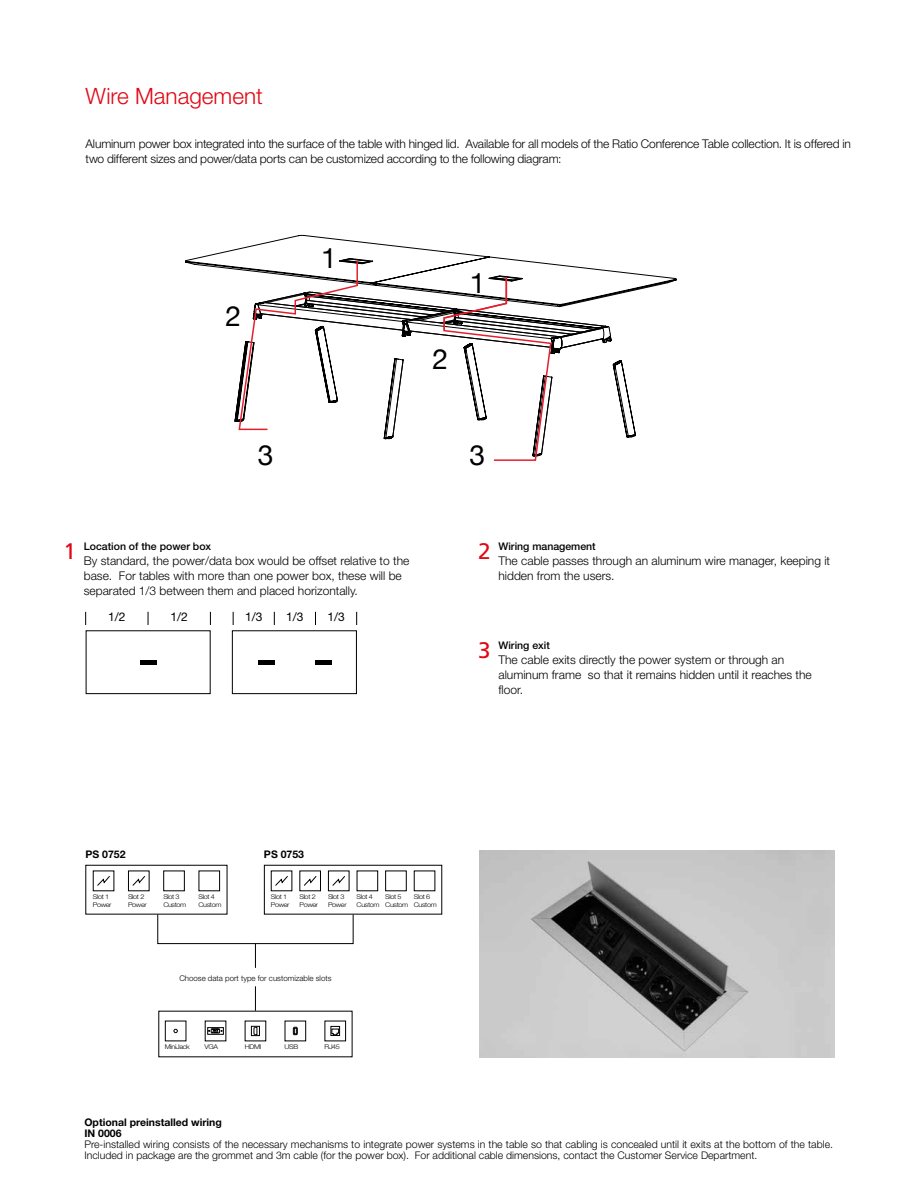
<style>
.page{position:relative;width:919px;height:1187px;background:#fff}
.page>*{position:absolute;margin:0;border:0;box-sizing:border-box;transform-origin:0 0}
.t1{font:28.2px "Helvetica Neue";color:#000}
.t2{font:300 22.5px "Helvetica Neue";color:#e30613}
.t3{font:22.5px "Frutiger";color:#e30613}
.t4{font:300 12px/15px "Helvetica Neue";color:#000}
.t5{font:12px "Helvetica Neue";color:#000}
.t6{font:300 10.5px/11.2px "Helvetica Neue";color:#000}
.t7{font:500 10.5px "Helvetica Neue";color:#000}
.t8{font:700 10.5px/11.2px "Helvetica Neue";color:#000}
.t9{font:300 7.8px "Helvetica Neue";color:#000}
.t10{font:300 6.6px/7.2px "Helvetica Neue";letter-spacing:-.05em;color:#000;scale:1.11 1}
</style>
<div class="page">
<svg style="left:255px;top:943px;width:1px;height:24px"></svg>
<svg style="left:255px;top:986px;width:1px;height:24px"></svg>
<div style="left:163px;top:870px;width:22px;height:21px;border:1px solid #000"></div>
<svg style="left:173px;top:1028px;width:5px;height:4px"></svg>
<svg style="left:207px;top:1027px;width:17px;height:7px"></svg>
<div style="left:251px;top:1026px;width:8px;height:9px;border:1px solid #000"></div>
<svg style="left:253px;top:1026px;width:4px;height:9px"></svg>
<svg style="left:293px;top:1026px;width:5px;height:8px"></svg>
<div style="left:331px;top:1026px;width:9px;height:9px;border:1px solid #000"></div>
<svg style="left:331px;top:1028px;width:8px;height:6px"></svg>
<svg style="left:97px;top:876px;width:13px;height:10px"></svg>
<svg style="left:132px;top:876px;width:13px;height:10px"></svg>
<svg style="left:275px;top:876px;width:13px;height:10px"></svg>
<svg style="left:303px;top:876px;width:14px;height:10px"></svg>
<svg style="left:332px;top:876px;width:13px;height:10px"></svg>
<img style="left:479px;top:850px;width:355px;height:207px">
<div style="left:140px;top:659px;width:16px;height:5px;background:#000"></div>
<div style="left:86px;top:630px;width:125px;height:64px;border:1px solid #000"></div>
<div style="left:232px;top:630px;width:125px;height:64px;border:1px solid #000"></div>
<div style="left:258px;top:659px;width:16px;height:5px;background:#000"></div>
<div style="left:315px;top:659px;width:17px;height:5px;background:#000"></div>
<svg style="left:85px;top:611px;width:1px;height:14px"></svg>
<svg style="left:148px;top:611px;width:1px;height:14px"></svg>
<svg style="left:210px;top:611px;width:1px;height:14px"></svg>
<svg style="left:233px;top:611px;width:1px;height:14px"></svg>
<svg style="left:274px;top:611px;width:1px;height:14px"></svg>
<svg style="left:315px;top:611px;width:1px;height:14px"></svg>
<svg style="left:356px;top:611px;width:1px;height:14px"></svg>
<svg style="left:185px;top:234px;width:492px;height:57px"></svg>
<svg style="left:338px;top:257px;width:35px;height:2px"></svg>
<svg style="left:234px;top:275px;width:402px;height:186px"></svg>
<svg style="left:237px;top:259px;width:271px;height:172px"></svg>
<h2 class="t2" style="left:85px;top:82px;width:179px">Wire Management</h2>
<p class="t4" style="left:85px;top:136px;width:767px">Aluminum power box integrated into the surface of the table with hinged lid. Available for all models of the Ratio Conference Table collection. It is offered in two different sizes and power/data ports can be customized according to the following diagram:</p>
<h1 class="t1" style="left:225px;top:295px;width:17px">2</h1>
<h1 class="t1" style="left:258px;top:435px;width:17px">3</h1>
<h1 class="t1" style="left:321px;top:237px;width:17px">1</h1>
<h1 class="t1" style="left:432px;top:339px;width:17px">2</h1>
<h1 class="t1" style="left:469px;top:262px;width:17px">1</h1>
<h1 class="t1" style="left:469px;top:435px;width:17px">3</h1>
<h2 class="t3" style="left:63px;top:538px;width:14px">1</h2>
<p class="t7" style="left:84px;top:539px;width:129px">Location of the power box</p>
<p class="t4" style="left:84px;top:552px;width:327px">By standard, the power/data box would be offset relative to the base. For tables with more than one power box, these will be separated 1/3 between them and placed horizontally.</p>
<p class="t5" style="left:108px;top:609px;width:19px">1/2</p>
<p class="t5" style="left:170px;top:609px;width:19px">1/2</p>
<p class="t5" style="left:245px;top:609px;width:19px">1/3</p>
<p class="t5" style="left:286px;top:609px;width:19px">1/3</p>
<p class="t5" style="left:327px;top:609px;width:19px">1/3</p>
<h2 class="t3" style="left:478px;top:538px;width:14px">2</h2>
<p class="t7" style="left:498px;top:539px;width:99px">Wiring management</p>
<p class="t4" style="left:498px;top:552px;width:333px">The cable passes through an aluminum wire manager, keeping it hidden from the users.</p>
<h2 class="t3" style="left:478px;top:637px;width:14px">3</h2>
<p class="t7" style="left:498px;top:639px;width:53px">Wiring exit</p>
<p class="t4" style="left:498px;top:652px;width:315px">The cable exits directly the power system or through an aluminum frame so that it remains hidden until it reaches the floor.</p>
<p class="t8" style="left:85px;top:848px;width:42px">PS 0752</p>
<p class="t8" style="left:264px;top:848px;width:42px">PS 0753</p>
<p class="t10" style="left:93px;top:893px;width:18px">Slot 1<br>Power</p>
<p class="t10" style="left:271px;top:893px;width:18px">Slot 1<br>Power</p>
<p class="t10" style="left:128px;top:893px;width:18px">Slot 2<br>Power</p>
<p class="t10" style="left:299px;top:893px;width:18px">Slot 2<br>Power</p>
<p class="t10" style="left:328px;top:893px;width:18px">Slot 3<br>Power</p>
<p class="t10" style="left:163px;top:893px;width:22px">Slot 3<br>Custom</p>
<p class="t10" style="left:414px;top:893px;width:22px">Slot 6<br>Custom</p>
<p class="t10" style="left:198px;top:893px;width:22px">Slot 4<br>Custom</p>
<p class="t10" style="left:356px;top:893px;width:22px">Slot 4<br>Custom</p>
<p class="t10" style="left:385px;top:893px;width:22px">Slot 5<br>Custom</p>
<p class="t9" style="left:179px;top:973px;width:154px">Choose data port type for customizable slots</p>
<p class="t10" style="left:165px;top:1043px;width:24px">MiniJack</p>
<p class="t10" style="left:204px;top:1043px;width:14px">VGA</p>
<p class="t10" style="left:245px;top:1043px;width:17px">HDMI</p>
<p class="t10" style="left:284px;top:1043px;width:14px">USB</p>
<p class="t10" style="left:324px;top:1043px;width:15px">RJ45</p>
<p class="t8" style="left:84px;top:1115px;width:139px">Optional preinstalled wiring<br>IN 0006</p>
<p class="t6" style="left:84px;top:1138px;width:750px">Pre-installed wiring consists of the necessary mechanisms to integrate power systems in the table so that cabling is concealed until it exits at the bottom of the table.<br>Included in package are the grommet and 3m cable (for the power box). For additional cable dimensions, contact the Customer Service Department.</p>
</div>
